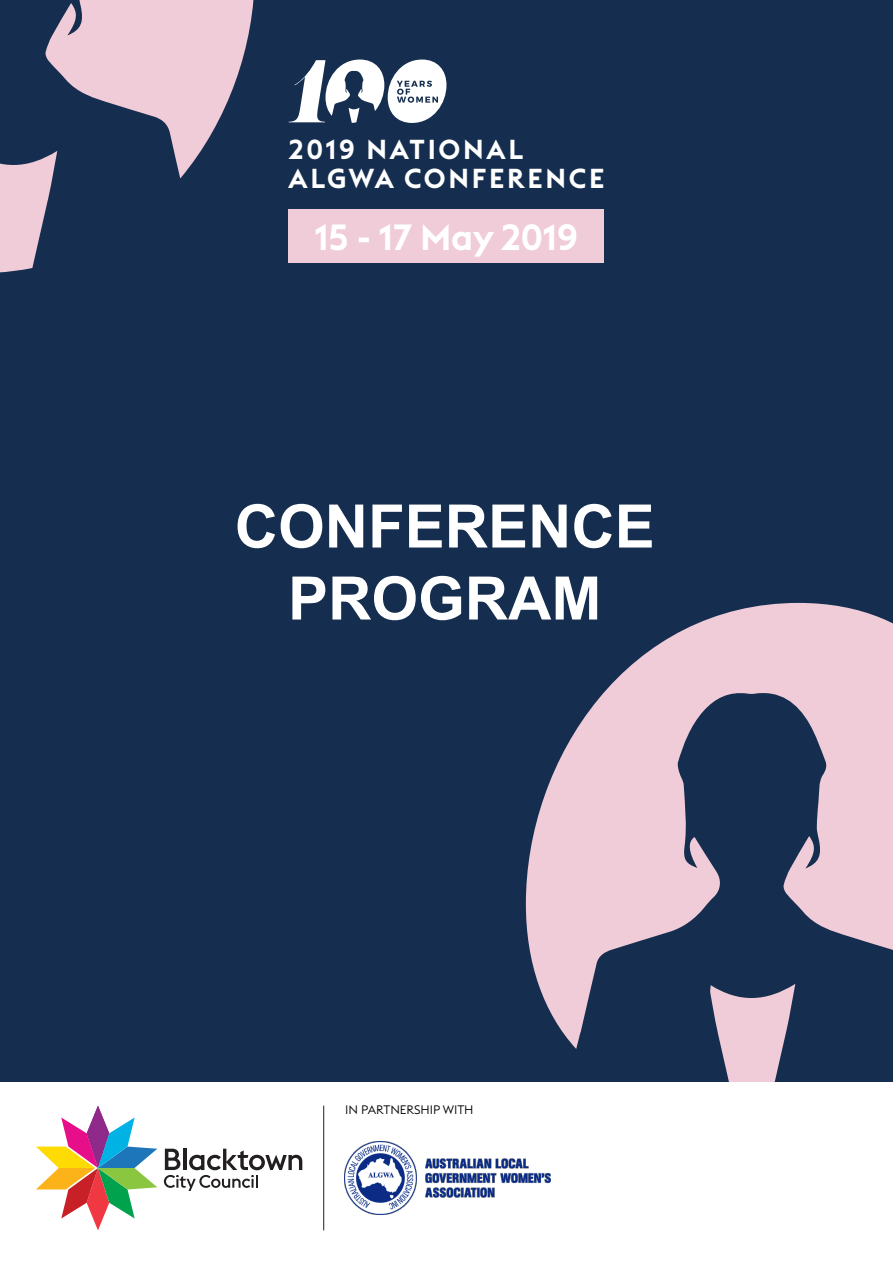
<style>
.page{position:relative;width:893px;height:1263px;background:#fff}
.page>*{position:absolute;margin:0;border:0;box-sizing:border-box;transform-origin:0 0}
.t1{font:700 60px/72px "Arial";color:#fff;text-align:center}
.t2{font:600 36px "Euclid Triangle";color:#fff}
.t3{font:600 27.15px/28.7px "Euclid Triangle";letter-spacing:.1em;color:#fff}
.t4{font:300 12.15px "Euclid Triangle";color:#000}
</style>
<div class="page">
<div style="left:0;top:0;width:893px;height:1093px;background:#152d4e"></div>
<svg style="left:526px;top:603px;width:367px;height:479px"></svg>
<svg style="left:0;top:0;width:254px;height:273px"></svg>
<svg style="left:289px;top:60px;width:157px;height:63px"></svg>
<div style="left:289px;top:209px;width:315px;height:53px;background:#f0cbd8"></div>
<div style="left:0;top:1082px;width:893px;height:181px;background:#fff"></div>
<svg style="left:164px;top:1149px;width:138px;height:42px"></svg>
<svg style="left:36px;top:1105px;width:121px;height:125px"></svg>
<hr style="left:323px;top:1105px;width:1px;height:125px;background:#231f20">
<img style="left:344px;top:1142px;width:206px;height:72px">
<p class="t3" style="left:289px;top:136px;width:317px">2019 NATIONAL<br>ALGWA CONFERENCE</p>
<h2 class="t2" style="left:315px;top:215px;width:265px">15 - 17 May 2019</h2>
<h1 class="t1" style="left:235px;top:492px;width:421px">CONFERENCE<br>PROGRAM</h1>
<p class="t4" style="left:345px;top:1102px;width:130px">IN PARTNERSHIP WITH</p>
</div>
